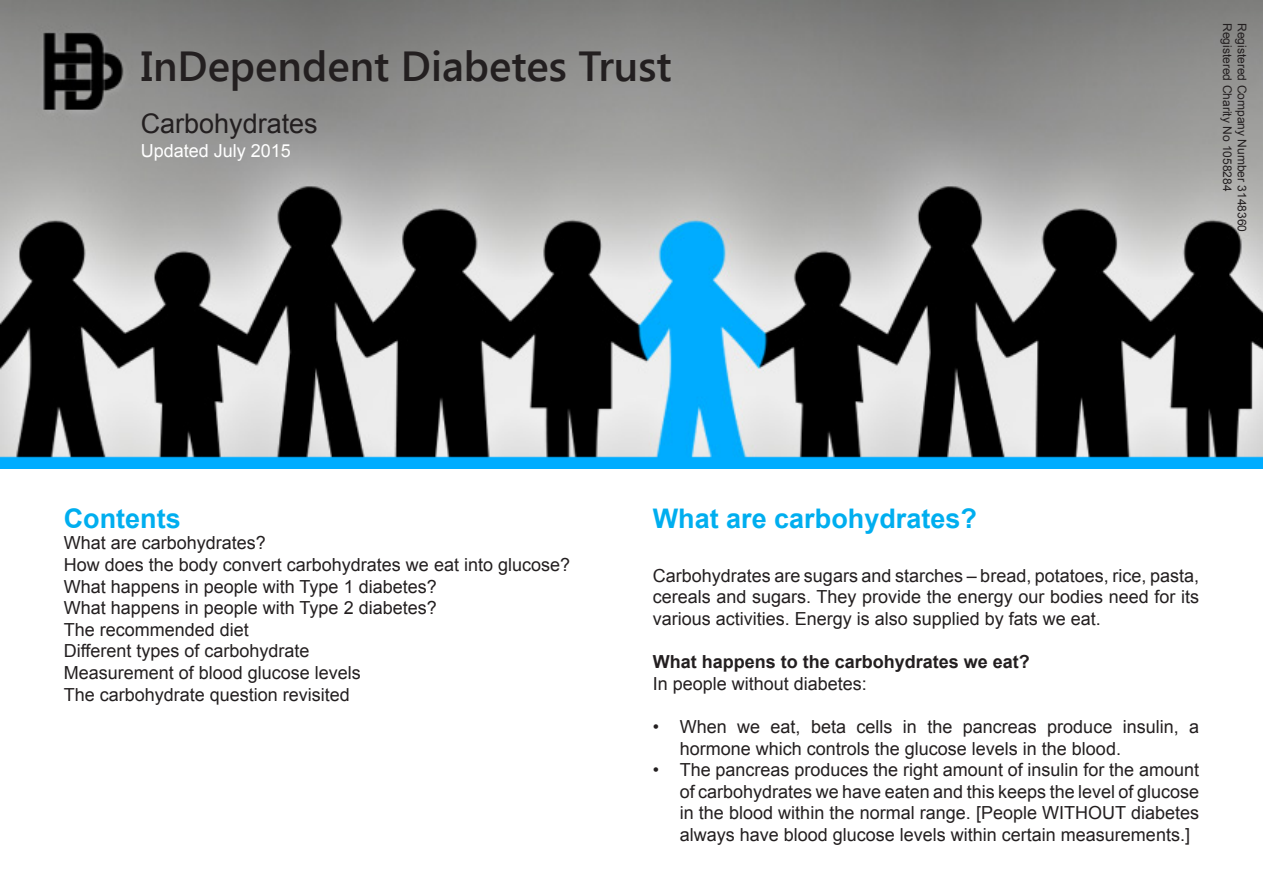
<style>
.page{position:relative;width:1263px;height:893px;background:#fff}
.page>*{position:absolute;margin:0;border:0;box-sizing:border-box;transform-origin:0 0}
.t1{font:600 42px "Segoe UI";color:#231f20}
.t2{font:700 27px "Arial";color:#00aeef}
.t3{font:27px "Arial";color:#231f20}
.t4{font:18px/21.6px "Arial";color:#231f20}
.t5{font:700 18px "Arial";color:#231f20}
.t6{font:18px "Arial";color:#fff}
.t7{font:12px "Arial";color:#231f20}
</style>
<div class="page">
<img style="left:0;top:0;width:1263px;height:468px">
<h1 class="t1" style="left:141px;top:36px;width:532px">InDependent Diabetes Trust</h1>
<h2 class="t3" style="left:141px;top:106px;width:179px">Carbohydrates</h2>
<p class="t6" style="left:141px;top:139px;width:152px">Updated July 2015</p>
<p class="t7" style="left:1235px;top:23px;width:170px;rotate:90deg">Registered Charity No 1058284</p>
<p class="t7" style="left:1250px;top:23px;width:210px;rotate:90deg">Registered Company Number 3148360</p>
<h2 class="t2" style="left:64px;top:500px;width:118px">Contents</h2>
<p class="t4" style="left:64px;top:532px;width:508px">What are carbohydrates?<br>How does the body convert carbohydrates we eat into glucose?<br>What happens in people with Type 1 diabetes?<br>What happens in people with Type 2 diabetes?<br>The recommended diet<br>Different types of carbohydrate<br>Measurement of blood glucose levels<br>The carbohydrate question revisited</p>
<h2 class="t2" style="left:653px;top:500px;width:326px">What are carbohydrates?</h2>
<p class="t4" style="left:653px;top:565px;width:548px;text-align:justify">Carbohydrates are sugars and starches – bread, potatoes, rice, pasta, cereals and sugars. They provide the energy our bodies need for its various activities. Energy is also supplied by fats we eat.</p>
<p class="t5" style="left:653px;top:650px;width:379px">What happens to the carbohydrates we eat?</p>
<p class="t4" style="left:653px;top:673px;width:216px">In people without diabetes:</p>
<p class="t4" style="left:680px;top:716px;width:521px;text-indent:-27px">• When we eat, beta cells in the pancreas produce insulin, a hormone which controls the glucose levels in the blood.</p>
<p class="t4" style="left:680px;top:759px;width:521px;text-align:justify;text-indent:-27px">• The pancreas produces the right amount of insulin for the amount of carbohydrates we have eaten and this keeps the level of glucose in the blood within the normal range. [People WITHOUT diabetes always have blood glucose levels within certain measurements.]</p>
</div>
